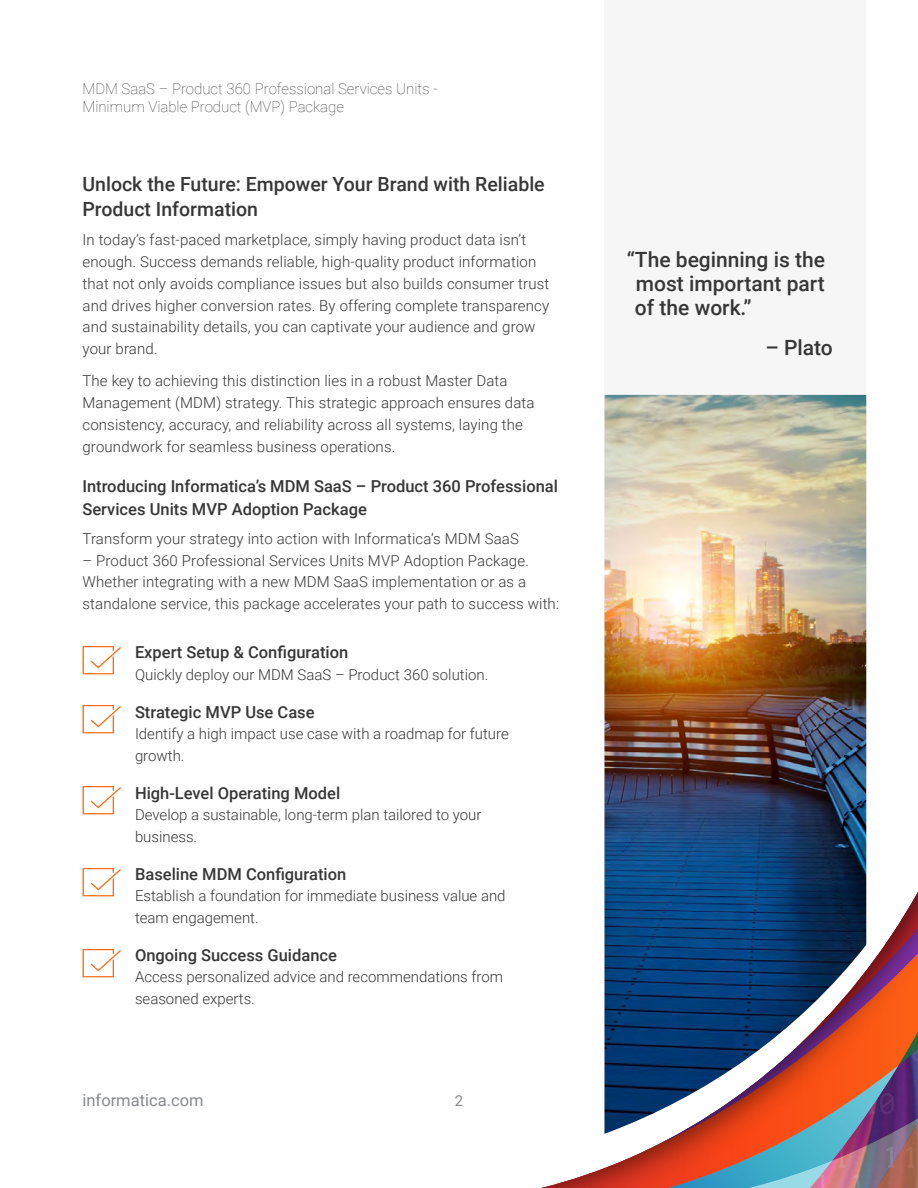
<style>
.page{position:relative;width:918px;height:1188px;background:#fff}
.page>*{position:absolute;margin:0;border:0;box-sizing:border-box;transform-origin:0 0}
.Body_quote{font:500 21px/24px "Roboto";color:#373737;text-align:justify}
.Body_headline{font:500 19.5px/25.5px "Roboto";color:#373737}
.Body_headline_2{font:500 16.5px/22.5px "Roboto";color:#373737}
.Page_informatica_com{font:16.5px "Roboto";color:#878a8c}
.Body_copy{font:300 15px/21.8px "Roboto";letter-spacing:.01em;color:#373737}
.Body_headline_2-2{font:300 15px/21.8px "Roboto";color:#373737}
.Doc_name_Header{font:100 15px/18px "Roboto";color:#373737}
.Page{font:15px "Roboto";color:#878a8c}
</style>
<div class="page">
<svg style="left:542px;top:892px;width:376px;height:296px"></svg>
<svg style="left:604px;top:1134px;width:262px;height:17px"></svg>
<img style="left:604px;top:395px;width:262px;height:739px">
<svg style="left:82px;top:646px;width:39px;height:28px"></svg>
<svg style="left:82px;top:705px;width:39px;height:28px"></svg>
<svg style="left:82px;top:786px;width:39px;height:28px"></svg>
<svg style="left:82px;top:868px;width:39px;height:28px"></svg>
<svg style="left:82px;top:949px;width:39px;height:28px"></svg>
<p class="Doc_name_Header" style="left:82px;top:79px;width:357px">MDM SaaS – Product 360 Professional Services Units -<br>Minimum Viable Product (MVP) Package</p>
<p class="Body_headline" style="left:82px;top:170px;width:464px">Unlock the Future: Empower Your Brand with Reliable<br>Product Information</p>
<p class="Body_copy" style="left:82px;top:228px;width:468px">In today’s fast-paced marketplace, simply having product data isn’t enough. Success demands reliable, high-quality product information that not only avoids compliance issues but also builds consumer trust and drives higher conversion rates. By offering complete transparency and sustainability details, you can captivate your audience and grow your brand.</p>
<p class="Body_copy" style="left:82px;top:369px;width:454px">The key to achieving this distinction lies in a robust Master Data Management (MDM) strategy. This strategic approach ensures data consistency, accuracy, and reliability across all systems, laying the groundwork for seamless business operations.</p>
<p class="Body_headline_2" style="left:82px;top:474px;width:477px">Introducing Informatica’s MDM SaaS – Product 360 Professional<br>Services Units MVP Adoption Package</p>
<p class="Body_copy" style="left:82px;top:527px;width:438px">Transform your strategy into action with Informatica’s MDM SaaS</p>
<p class="Body_copy" style="left:82px;top:549px;width:478px">– Product 360 Professional Services Units MVP Adoption Package.<br>Whether integrating with a new MDM SaaS implementation or as a standalone service, this package accelerates your path to success with:</p>
<p class="Body_headline_2" style="left:135px;top:641px;width:215px">Expert Setup &amp; Configuration</p>
<p class="Body_headline_2-2" style="left:135px;top:663px;width:355px">Quickly deploy our MDM SaaS – Product 360 solution.</p>
<p class="Body_headline_2" style="left:135px;top:700px;width:181px">Strategic MVP Use Case</p>
<p class="Body_headline_2-2" style="left:135px;top:723px;width:375px">Identify a high impact use case with a roadmap for future growth.</p>
<p class="Body_headline_2" style="left:135px;top:781px;width:207px">High-Level Operating Model</p>
<p class="Body_headline_2-2" style="left:135px;top:804px;width:348px">Develop a sustainable, long-term plan tailored to your business.</p>
<p class="Body_headline_2" style="left:135px;top:862px;width:213px">Baseline MDM Configuration</p>
<p class="Body_headline_2-2" style="left:135px;top:885px;width:372px">Establish a foundation for immediate business value and team engagement.</p>
<p class="Body_headline_2" style="left:135px;top:943px;width:204px">Ongoing Success Guidance</p>
<p class="Body_headline_2-2" style="left:135px;top:966px;width:370px">Access personalized advice and recommendations from seasoned experts.</p>
<p class="Page_informatica_com" style="left:82px;top:1088px;width:123px">informatica.com</p>
<p class="Page" style="left:455px;top:1090px;width:10px">2</p>
<p class="Body_quote" style="left:635px;top:246px;width:192px;text-indent:-8px">“The beginning is the most important part of the work.”</p>
<p class="Body_quote" style="left:765px;top:335px;width:69px">– Plato</p>
</div>
